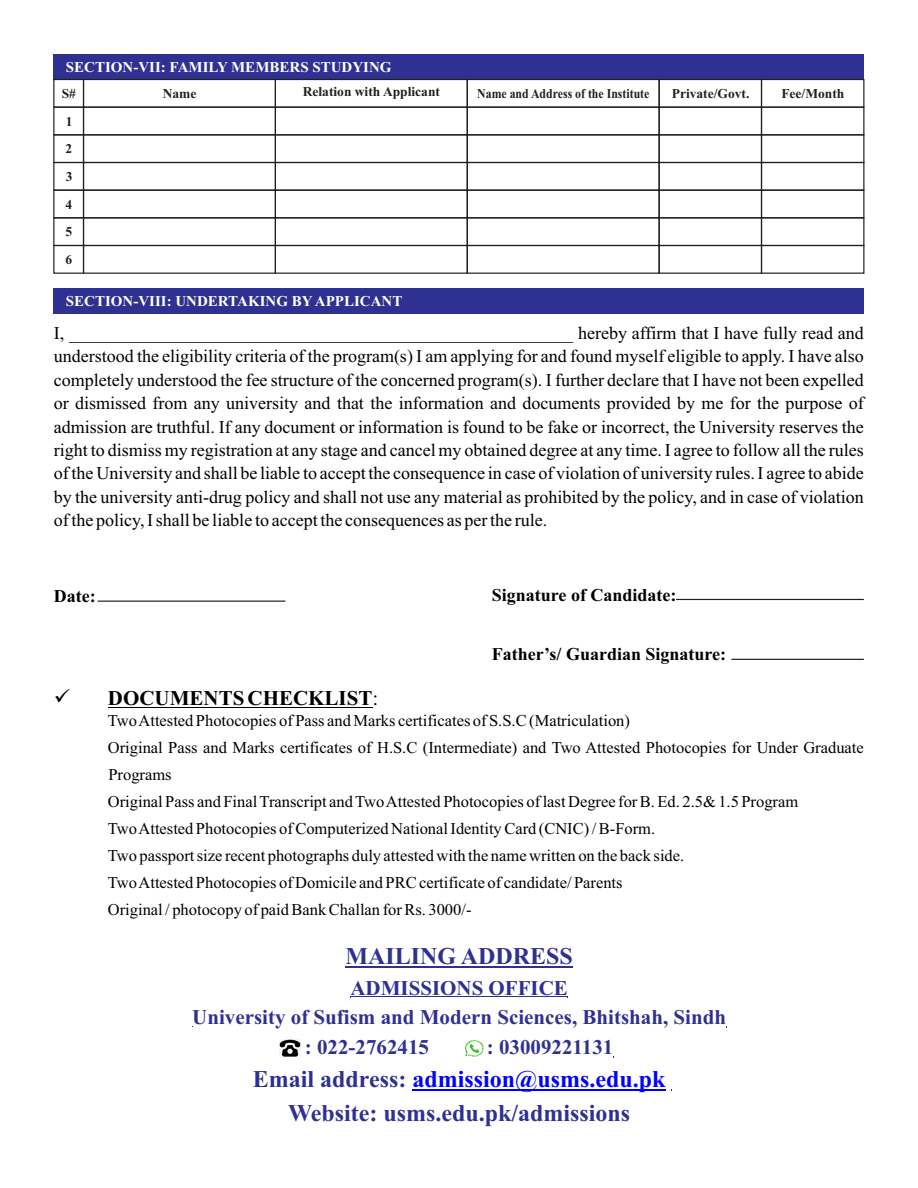
<style>
.page{position:relative;width:918px;height:1188px;background:#fff}
.page>*{position:absolute;margin:0;border:0;box-sizing:border-box;transform-origin:0 0}
.t1{font:700 24px/34px "Times New Roman";color:#2e3092;text-align:center}
.t2{font:700 21px "Times New Roman";color:#2e3092}
.t3{font:700 21px "Times New Roman";color:#000}
.t4{font:18px/23.4px "Times New Roman";color:#000;text-align:justify}
.t5{font:700 18px "Times New Roman";color:#000}
.t6{font:16.5px/27px "Times New Roman";color:#000}
.t7{font:700 15px "Times New Roman";color:#fff}
.t8{font:700 13.5px/27.6px "Times New Roman";color:#231f20;text-align:justify}
.t9{font:700 13.5px "Times New Roman";color:#231f20;scale:.88 1}
.s1{font-weight:400}
.s2{color:#00f}
</style>
<div class="page">
<div style="left:54px;top:54px;width:810px;height:26px;background:#2e3092"></div>
<div style="left:53px;top:79px;width:31px;height:29px;border:1px solid #231f20"></div>
<div style="left:83px;top:79px;width:193px;height:29px;border:1px solid #231f20"></div>
<div style="left:275px;top:79px;width:193px;height:29px;border:1px solid #231f20"></div>
<div style="left:467px;top:79px;width:193px;height:29px;border:1px solid #231f20"></div>
<div style="left:659px;top:79px;width:103px;height:29px;border:1px solid #231f20"></div>
<div style="left:761px;top:79px;width:103px;height:29px;border:1px solid #231f20"></div>
<div style="left:53px;top:107px;width:31px;height:28px;border:1px solid #231f20"></div>
<div style="left:83px;top:107px;width:193px;height:28px;border:1px solid #231f20"></div>
<div style="left:275px;top:107px;width:193px;height:28px;border:1px solid #231f20"></div>
<div style="left:467px;top:107px;width:193px;height:28px;border:1px solid #231f20"></div>
<div style="left:659px;top:107px;width:103px;height:28px;border:1px solid #231f20"></div>
<div style="left:761px;top:107px;width:103px;height:28px;border:1px solid #231f20"></div>
<div style="left:53px;top:134px;width:31px;height:29px;border:1px solid #231f20"></div>
<div style="left:83px;top:134px;width:193px;height:29px;border:1px solid #231f20"></div>
<div style="left:275px;top:134px;width:193px;height:29px;border:1px solid #231f20"></div>
<div style="left:467px;top:134px;width:193px;height:29px;border:1px solid #231f20"></div>
<div style="left:659px;top:134px;width:103px;height:29px;border:1px solid #231f20"></div>
<div style="left:761px;top:134px;width:103px;height:29px;border:1px solid #231f20"></div>
<div style="left:53px;top:162px;width:31px;height:29px;border:1px solid #231f20"></div>
<div style="left:83px;top:162px;width:193px;height:29px;border:1px solid #231f20"></div>
<div style="left:275px;top:162px;width:193px;height:29px;border:1px solid #231f20"></div>
<div style="left:467px;top:162px;width:193px;height:29px;border:1px solid #231f20"></div>
<div style="left:659px;top:162px;width:103px;height:29px;border:1px solid #231f20"></div>
<div style="left:761px;top:162px;width:103px;height:29px;border:1px solid #231f20"></div>
<div style="left:53px;top:190px;width:31px;height:28px;border:1px solid #231f20"></div>
<div style="left:83px;top:190px;width:193px;height:28px;border:1px solid #231f20"></div>
<div style="left:275px;top:190px;width:193px;height:28px;border:1px solid #231f20"></div>
<div style="left:467px;top:190px;width:193px;height:28px;border:1px solid #231f20"></div>
<div style="left:659px;top:190px;width:103px;height:28px;border:1px solid #231f20"></div>
<div style="left:761px;top:190px;width:103px;height:28px;border:1px solid #231f20"></div>
<div style="left:53px;top:217px;width:31px;height:29px;border:1px solid #231f20"></div>
<div style="left:83px;top:217px;width:193px;height:29px;border:1px solid #231f20"></div>
<div style="left:275px;top:217px;width:193px;height:29px;border:1px solid #231f20"></div>
<div style="left:467px;top:217px;width:193px;height:29px;border:1px solid #231f20"></div>
<div style="left:659px;top:217px;width:103px;height:29px;border:1px solid #231f20"></div>
<div style="left:761px;top:217px;width:103px;height:29px;border:1px solid #231f20"></div>
<div style="left:53px;top:245px;width:31px;height:29px;border:1px solid #231f20"></div>
<div style="left:83px;top:245px;width:193px;height:29px;border:1px solid #231f20"></div>
<div style="left:275px;top:245px;width:193px;height:29px;border:1px solid #231f20"></div>
<div style="left:467px;top:245px;width:193px;height:29px;border:1px solid #231f20"></div>
<div style="left:659px;top:245px;width:103px;height:29px;border:1px solid #231f20"></div>
<div style="left:761px;top:245px;width:103px;height:29px;border:1px solid #231f20"></div>
<div style="left:54px;top:288px;width:810px;height:26px;background:#2e3092"></div>
<hr style="left:98px;top:601px;width:187px;height:1px;background:#231f20">
<hr style="left:676px;top:599px;width:188px;height:1px;background:#231f20">
<hr style="left:731px;top:659px;width:133px;height:1px;background:#231f20">
<hr style="left:108px;top:707px;width:264px;height:1px;background:#000">
<hr style="left:345px;top:966px;width:228px;height:1px;background:#2e3092">
<hr style="left:350px;top:996px;width:218px;height:1px;background:#2e3092">
<hr style="left:412px;top:1090px;width:254px;height:1px;background:#00f">
<img style="left:279px;top:1040px;width:22px;height:17px">
<img style="left:466px;top:1040px;width:17px;height:16px">
<p class="t7" style="left:66px;top:62px;width:327px">SECTION-VII: FAMILY MEMBERS STUDYING</p>
<p class="t8" style="left:62px;top:81px;width:16px">S#</p>
<p class="t8" style="left:163px;top:81px;width:35px">Name</p>
<p class="t8" style="left:303px;top:80px;width:139px">Relation with Applicant</p>
<p class="t9" style="left:477px;top:89px;width:197px">Name and Address of the Institute</p>
<p class="t8" style="left:672px;top:81px;width:79px">Private/Govt.</p>
<p class="t8" style="left:781px;top:81px;width:64px">Fee/Month</p>
<p class="t8" style="left:66px;top:109px;width:9px">1<br>2<br>3<br>4<br>5<br>6</p>
<p class="t7" style="left:66px;top:296px;width:338px">SECTION-VIII: UNDERTAKING BY APPLICANT</p>
<p class="t4" style="left:54px;top:323px;width:812px">I, ________________________________________________________ hereby affirm that I have fully read and understood the eligibility criteria of the program(s) I am applying for and found myself eligible to apply. I have also completely understood the fee structure of the concerned program(s). I further declare that I have not been expelled or dismissed from any university and that the information and documents provided by me for the purpose of admission are truthful. If any document or information is found to be fake or incorrect, the University reserves the right to dismiss my registration at any stage and cancel my obtained degree at any time. I agree to follow all the rules of the University and shall be liable to accept the consequence in case of violation of university rules. I agree to abide by the university anti-drug policy and shall not use any material as prohibited by the policy, and in case of violation of the policy, I shall be liable to accept the consequences as per the rule.</p>
<p class="t5" style="left:54px;top:590px;width:43px">Date:</p>
<p class="t5" style="left:492px;top:588px;width:186px">Signature of Candidate:</p>
<p class="t5" style="left:492px;top:648px;width:236px">Father’s/ Guardian Signature:</p>
<p class="t3" style="left:54px;top:690px;width:326px">✓ DOCUMENTS CHECKLIST<span class="s1">:</span></p>
<p class="t6" style="left:108px;top:708px;width:758px">Two Attested Photocopies of Pass and Marks certificates of S.S.C (Matriculation)<br>Original Pass and Marks certificates of H.S.C (Intermediate) and Two Attested Photocopies for Under Graduate Programs<br>Original Pass and Final Transcript and Two Attested Photocopies of last Degree for B. Ed. 2.5&amp; 1.5 Program<br>Two Attested Photocopies of Computerized National Identity Card (CNIC) / B-Form.<br>Two passport size recent photographs duly attested with the name written on the back side.<br>Two Attested Photocopies of Domicile and PRC certificate of candidate/ Parents<br>Original / photocopy of paid Bank Challan for Rs. 3000/-</p>
<h1 class="t1" style="left:345px;top:941px;width:229px">MAILING ADDRESS</h1>
<p class="t2" style="left:350px;top:980px;width:219px">ADMISSIONS OFFICE</p>
<p class="t2" style="left:192px;top:1010px;width:535px">University of Sufism and Modern Sciences, Bhitshah, Sindh</p>
<p class="t2" style="left:305px;top:1040px;width:126px">: 022-2762415</p>
<p class="t2" style="left:487px;top:1040px;width:128px">: 03009221131</p>
<h1 class="t1" style="left:253px;top:1065px;width:414px">Email address: <span class="s2">admission@usms.edu.pk<br></span>Website: usms.edu.pk/admissions</h1>
</div>
